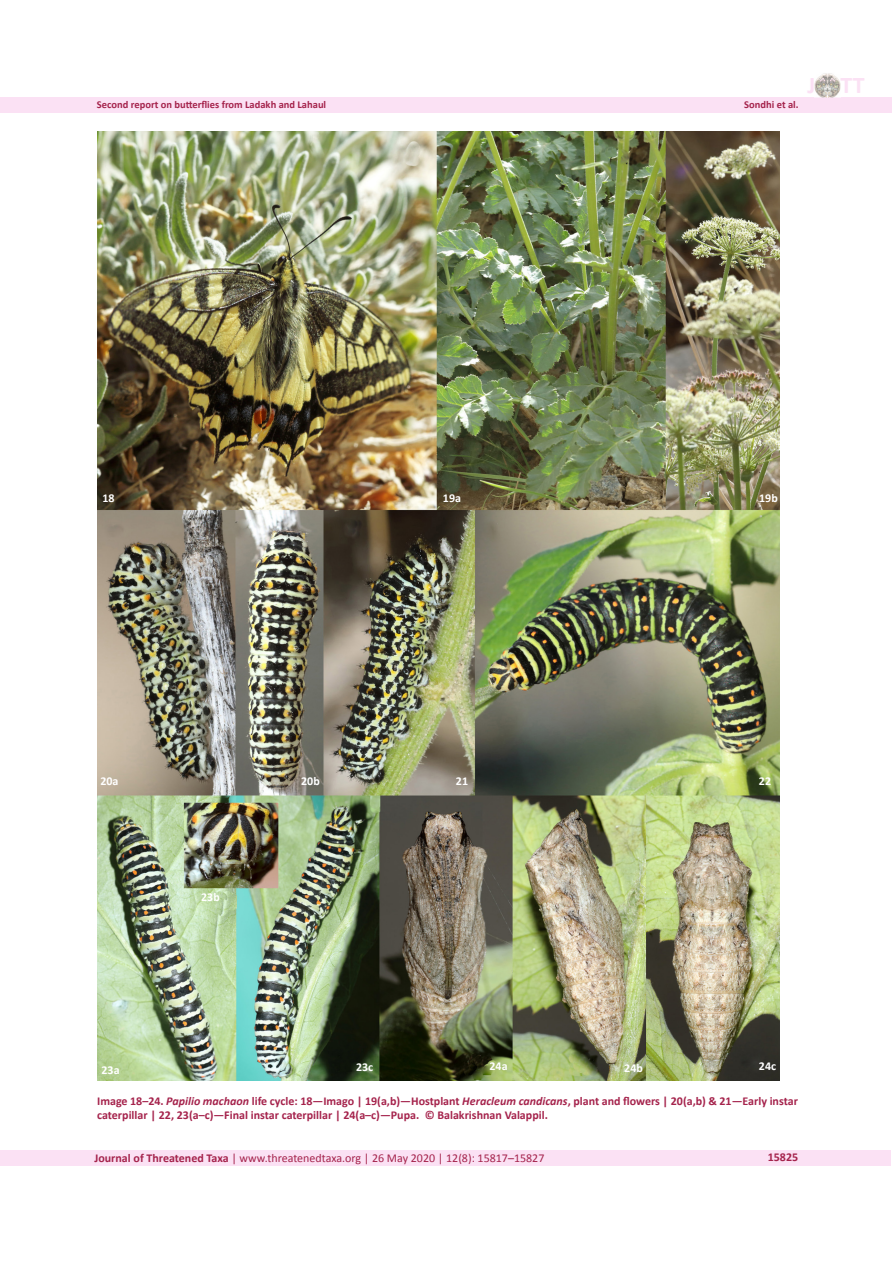
<style>
.page{position:relative;width:893px;height:1263px;background:#fff}
.page>*{position:absolute;margin:0;border:0;box-sizing:border-box;transform-origin:0 0}
.t1{font:700 24px "Calibri";color:#fbe1f4}
.t2{font:700 12px/14.4px "Calibri";color:#a5234c}
.t3{font:12px "Calibri 2";color:#a5234c}
.t4{font:12px "Calibri Bold 2";color:#fff}
.t5{font:700 12px "Calibri";color:#fff}
.t6{font:12px "Calibri Bold 2";color:#a5234c}
.t7{font:700 10.5px "Calibri";color:#a5234c}
.s1{font-family:"Calibri Bold 2";font-weight:400}
.s2{font-style:italic}
.s3{font-family:"Calibri";font-weight:700}
</style>
<div class="page">
<div style="left:1px;top:97px;width:891px;height:15px;background:#fbe1f4"></div>
<div style="left:0;top:1150px;width:891px;height:16px;background:#fbe1f4"></div>
<img style="left:815px;top:73px;width:25px;height:24px">
<img style="left:98px;top:132px;width:682px;height:948px">
<p class="t7" style="left:97px;top:98px;width:231px">Second report on butterflies from Ladakh and Lahaul</p>
<p class="t7" style="left:744px;top:98px;width:56px">Sondhi et al.</p>
<h1 class="t1" style="left:808px;top:70px;width:59px"><span class="s1">J</span> TT</h1>
<p class="t4" style="left:102px;top:491px;width:14px">18</p>
<p class="t4" style="left:443px;top:491px;width:20px">19a</p>
<p class="t4" style="left:759px;top:491px;width:20px">19b</p>
<p class="t5" style="left:100px;top:773px;width:20px">20a</p>
<p class="t4" style="left:102px;top:1062px;width:20px">23a</p>
<p class="t4" style="left:201px;top:889px;width:20px">23b</p>
<p class="t5" style="left:301px;top:773px;width:20px">20b</p>
<p class="t4" style="left:456px;top:773px;width:14px">21</p>
<p class="t4" style="left:759px;top:773px;width:14px">22</p>
<p class="t4" style="left:356px;top:1059px;width:19px">23c</p>
<p class="t5" style="left:490px;top:1058px;width:20px">24a</p>
<p class="t5" style="left:624px;top:1060px;width:20px">24b</p>
<p class="t5" style="left:759px;top:1058px;width:19px">24c</p>
<p class="t2" style="left:97px;top:1093px;width:702px">Image 18–24. <span class="s2">Papilio machaon</span> life cycle: 18—Imago | 19(a,b)—Hostplant <span class="s2">Heracleum candicans</span>, plant and flowers | 20(a,b) &amp; 21—Early instar caterpillar | 22, 23(a–c)—Final instar caterpillar | 24(a–c)—Pupa. © Balakrishnan Valappil.</p>
<p class="t3" style="left:94px;top:1150px;width:452px"><span class="s3">Journal of Threatened Taxa</span> | www.threatenedtaxa.org | 26 May 2020 | 12(8): 15817–15827</p>
<p class="t6" style="left:768px;top:1149px;width:32px">15825</p>
</div>
